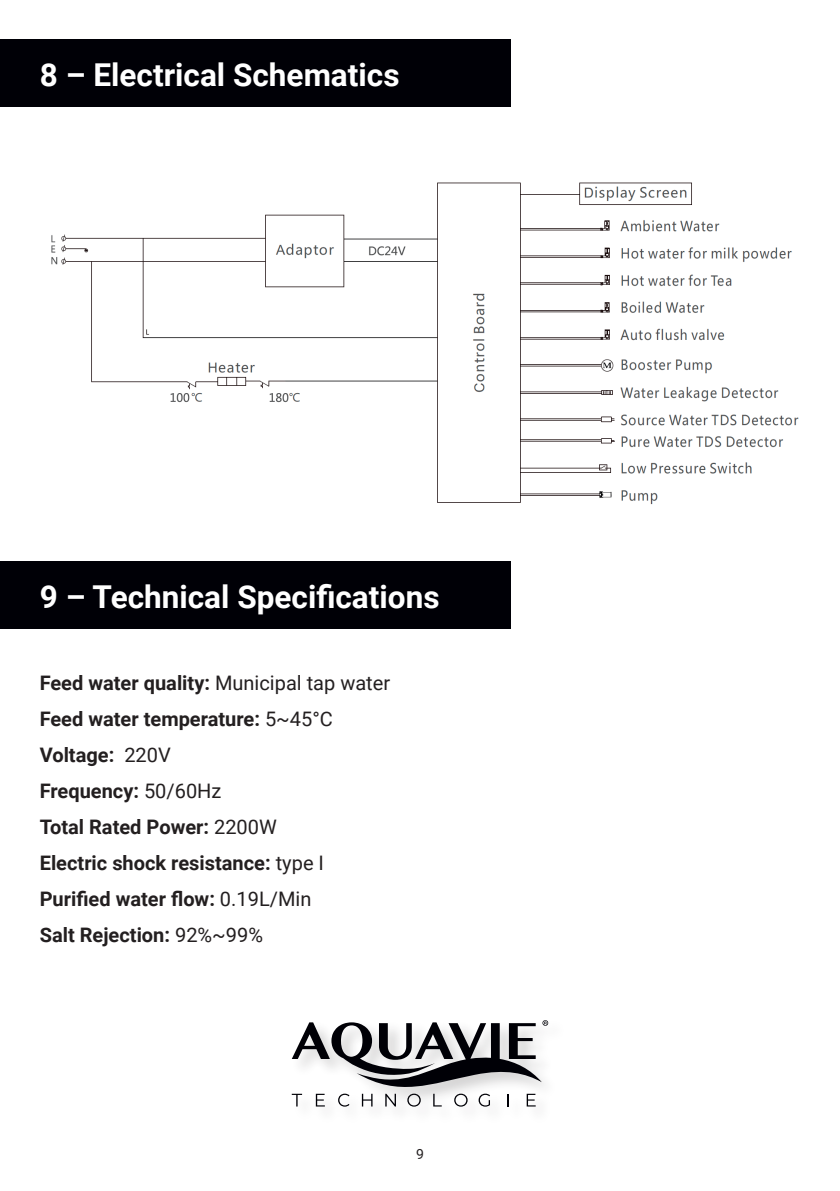
<style>
.page{position:relative;width:840px;height:1191px;background:#fff}
.page>*{position:absolute;margin:0;border:0;box-sizing:border-box;transform-origin:0 0}
.t1{font:700 31.6px "Roboto";color:#fff}
.t2{font:700 20px/36px "Roboto";color:#231f20}
.t3{font:14px "Roboto";color:#231f20}
.s1{font-weight:400}
</style>
<div class="page">
<div style="left:0;top:40px;width:510px;height:67px;background:#000006"></div>
<div style="left:0;top:562px;width:510px;height:67px;background:#000006"></div>
<img style="left:51px;top:182px;width:748px;height:323px">
<svg style="left:291px;top:1020px;width:257px;height:86px"></svg>
<h1 class="t1" style="left:40px;top:53px;width:361px">8 – Electrical Schematics</h1>
<h1 class="t1" style="left:40px;top:575px;width:401px">9 – Technical Specifications</h1>
<p class="t2" style="left:40px;top:664px;width:352px">Feed water quality: <span class="s1">Municipal tap water<br></span>Feed water temperature: <span class="s1">5~45°C<br></span>Voltage: <span class="s1">220V<br></span>Frequency: <span class="s1">50/60Hz<br></span>Total Rated Power: <span class="s1">2200W<br></span>Electric shock resistance: <span class="s1">type I<br></span>Purified water flow: <span class="s1">0.19L/Min<br></span>Salt Rejection: <span class="s1">92%~99%</span></p>
<p class="t3" style="left:416px;top:1144px;width:9px">9</p>
</div>
